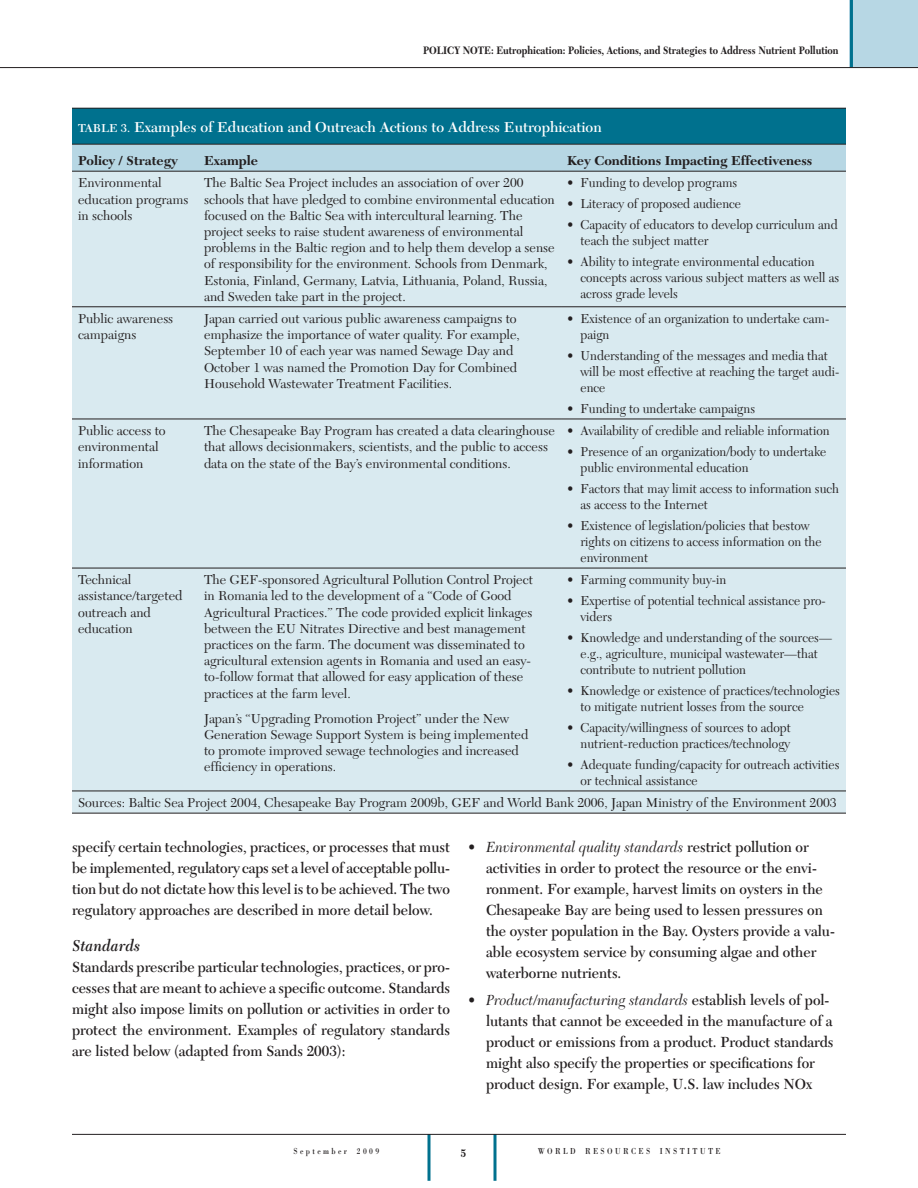
<style>
.page{position:relative;width:918px;height:1188px;background:#fff}
.page>*{position:absolute;margin:0;border:0;box-sizing:border-box;transform-origin:0 0}
.t1{font:italic 600 16.5px "New Caledonia";color:#231f20;scale:.95 1}
.t2{font:600 15.3px/21px "New Caledonia";color:#231f20;text-align:justify;scale:.95 1}
.t3{font:600 15px "New Caledonia";color:#fff}
.t4{font:13.5px/16.2px "New Caledonia";color:#231f20}
.t5{font:13.5px/16.2px "New Caledonia";color:#231f20;scale:.95 1}
.t6{font:700 13.5px "New Caledonia";letter-spacing:-.005em;color:#231f20}
.t7{font:700 11.25px "New Caledonia";color:#231f20;scale:.85 1}
.t8{font:9px "Bodoni Std";letter-spacing:.31em;color:#231f20;scale:.85 1}
.s1{font-size:12px}
.s2{font-weight:400;font-style:italic}
</style>
<div class="page">
<div style="left:850px;top:0;width:68px;height:67px;background:#b7d7e4"></div>
<hr style="left:850px;top:0;width:3px;height:67px;background:#00718e">
<hr style="left:0;top:67px;width:918px;height:1px;background:#231f20">
<hr style="left:428px;top:1134px;width:2px;height:47px;background:#00718e">
<hr style="left:494px;top:1134px;width:2px;height:47px;background:#00718e">
<hr style="left:72px;top:1134px;width:774px;height:1px;background:#231f20">
<div style="left:72px;top:108px;width:774px;height:36px;background:#00718e"></div>
<div style="left:72px;top:145px;width:774px;height:26px;background:#b7d7e4"></div>
<div style="left:72px;top:172px;width:774px;height:641px;background:#d9eaf0"></div>
<hr style="left:72px;top:108px;width:126px;height:1px;background:#231f20">
<hr style="left:198px;top:108px;width:363px;height:1px;background:#231f20">
<hr style="left:561px;top:108px;width:285px;height:1px;background:#231f20">
<hr style="left:72px;top:144px;width:126px;height:1px;background:#231f20">
<hr style="left:198px;top:144px;width:363px;height:1px;background:#231f20">
<hr style="left:561px;top:144px;width:285px;height:1px;background:#231f20">
<hr style="left:72px;top:171px;width:126px;height:1px;background:#231f20">
<hr style="left:198px;top:171px;width:363px;height:1px;background:#231f20">
<hr style="left:561px;top:171px;width:285px;height:1px;background:#231f20">
<hr style="left:72px;top:307px;width:126px;height:1px;background:#231f20">
<hr style="left:198px;top:307px;width:363px;height:1px;background:#231f20">
<hr style="left:561px;top:307px;width:285px;height:1px;background:#231f20">
<hr style="left:72px;top:419px;width:126px;height:1px;background:#231f20">
<hr style="left:198px;top:419px;width:363px;height:1px;background:#231f20">
<hr style="left:561px;top:419px;width:285px;height:1px;background:#231f20">
<hr style="left:72px;top:568px;width:126px;height:1px;background:#231f20">
<hr style="left:198px;top:568px;width:363px;height:1px;background:#231f20">
<hr style="left:561px;top:568px;width:285px;height:1px;background:#231f20">
<hr style="left:72px;top:791px;width:126px;height:1px;background:#231f20">
<hr style="left:198px;top:791px;width:363px;height:1px;background:#231f20">
<hr style="left:561px;top:791px;width:285px;height:1px;background:#231f20">
<hr style="left:72px;top:813px;width:126px;height:1px;background:#231f20">
<hr style="left:198px;top:813px;width:363px;height:1px;background:#231f20">
<hr style="left:561px;top:813px;width:285px;height:1px;background:#231f20">
<p class="t7" style="left:423px;top:43px;width:65px">POLICY NOTE</p>
<p class="t7" style="left:491px;top:43px;width:410px">: Eutrophication: Policies, Actions, and Strategies to Address Nutrient Pollution</p>
<p class="t3" style="left:78px;top:118px;width:525px"><span class="s1">Tab le 3.</span> Examples of Education and Outreach Actions to Address Eutrophication</p>
<p class="t6" style="left:78px;top:153px;width:102px">Policy / Strategy</p>
<p class="t6" style="left:204px;top:153px;width:56px">Example</p>
<p class="t6" style="left:567px;top:153px;width:247px">Key Conditions Impacting Effectiveness</p>
<p class="t4" style="left:78px;top:175px;width:112px">Environmental education programs in schools</p>
<p class="t4" style="left:204px;top:175px;width:352px">The Baltic Sea Project includes an association of over 200 schools that have pledged to combine environmental education focused on the Baltic Sea with intercultural learning. The project seeks to raise student awareness of environmental problems in the Baltic region and to help them develop a sense of responsibility for the environment. Schools from Denmark, Estonia, Finland, Germany, Latvia, Lithuania, Poland, Russia, and Sweden take part in the project.</p>
<p class="t5" style="left:567px;top:175px;width:181px">• Funding to develop programs</p>
<p class="t5" style="left:567px;top:196px;width:185px">• Literacy of proposed audience</p>
<p class="t5" style="left:581px;top:217px;width:272px;text-indent:-14px">• Capacity of educators to develop curriculum and teach the subject matter</p>
<p class="t5" style="left:581px;top:253px;width:274px;text-indent:-14px">• Ability to integrate environmental education concepts across various subject matters as well as across grade levels</p>
<p class="t4" style="left:78px;top:311px;width:97px">Public awareness campaigns</p>
<p class="t4" style="left:204px;top:311px;width:318px">Japan carried out various public awareness campaigns to emphasize the importance of water quality. For example, September 10 of each year was named Sewage Day and October 1 was named the Promotion Day for Combined Household Wastewater Treatment Facilities.</p>
<p class="t5" style="left:581px;top:311px;width:263px;text-indent:-14px">• Existence of an organization to undertake cam&shy;paign</p>
<p class="t5" style="left:581px;top:348px;width:274px;text-indent:-14px">• Understanding of the messages and media that will be most effective at reaching the target audi&shy;ence</p>
<p class="t5" style="left:567px;top:401px;width:200px">• Funding to undertake campaigns</p>
<p class="t4" style="left:78px;top:423px;width:89px">Public access to environmental information</p>
<p class="t4" style="left:204px;top:423px;width:353px">The Chesapeake Bay Program has created a data clearinghouse that allows decisionmakers, scientists, and the public to access data on the state of the Bay’s environmental conditions.</p>
<p class="t5" style="left:567px;top:423px;width:278px">• Availability of credible and reliable information</p>
<p class="t5" style="left:581px;top:444px;width:260px;text-indent:-14px">• Presence of an organization/body to undertake public environmental education</p>
<p class="t5" style="left:581px;top:480px;width:274px;text-indent:-14px">• Factors that may limit access to information such as access to the Internet</p>
<p class="t5" style="left:581px;top:517px;width:255px;text-indent:-14px">• Existence of legislation/policies that bestow rights on citizens to access information on the environment</p>
<p class="t5" style="left:567px;top:572px;width:169px">• Farming community buy-in</p>
<p class="t5" style="left:581px;top:593px;width:260px;text-indent:-14px">• Expertise of potential technical assistance pro&shy;viders</p>
<p class="t5" style="left:581px;top:630px;width:266px;text-indent:-14px">• Knowledge and understanding of the sources— e.g., agriculture, municipal wastewater—that contribute to nutrient pollution</p>
<p class="t5" style="left:581px;top:683px;width:275px;text-indent:-14px">• Knowledge or existence of practices/technologies to mitigate nutrient losses from the source</p>
<p class="t5" style="left:567px;top:720px;width:237px;text-align:right">• Capacity/willingness of sources to adopt nutrient-reduction practices/technology</p>
<p class="t5" style="left:581px;top:756px;width:274px;text-indent:-14px">• Adequate funding/capacity for outreach activities or technical assistance</p>
<p class="t4" style="left:78px;top:795px;width:760px">Sources: Baltic Sea Project 2004, Chesapeake Bay Program 2009b, GEF and World Bank 2006, Japan Ministry of the Environment 2003</p>
<p class="t4" style="left:78px;top:572px;width:106px">Technical assistance/targeted outreach and education</p>
<p class="t4" style="left:204px;top:572px;width:331px">The GEF-sponsored Agricultural Pollution Control Project in Romania led to the development of a “Code of Good Agricultural Practices.” The code provided explicit linkages between the EU Nitrates Directive and best management practices on the farm. The document was disseminated to agricultural extension agents in Romania and used an easy&shy;to-follow format that allowed for easy application of these practices at the farm level.</p>
<p class="t4" style="left:204px;top:711px;width:326px">Japan’s “Upgrading Promotion Project” under the New Generation Sewage Support System is being implemented to promote improved sewage technologies and increased efficiency in operations.</p>
<p class="t2" style="left:72px;top:837px;width:399px">specify certain technologies, practices, or processes that must be implemented, regulatory caps set a level of acceptable pollu&shy;tion but do not dictate how this level is to be achieved. The two regulatory approaches are described in more detail below.</p>
<p class="t1" style="left:72px;top:936px;width:74px">Standards</p>
<p class="t2" style="left:72px;top:957px;width:400px">Standards prescribe particular technologies, practices, or pro&shy;cesses that are meant to achieve a specific outcome. Standards might also impose limits on pollution or activities in order to protect the environment. Examples of regulatory standards are listed below (adapted from Sands 2003):</p>
<p class="t2" style="left:486px;top:837px;width:369px;text-align:left;text-indent:-18px">• <span class="s2">Environmental quality standards</span> restrict pollution or activities in order to protect the resource or the envi&shy;ronment. For example, harvest limits on oysters in the Chesapeake Bay are being used to lessen pressures on the oyster population in the Bay. Oysters provide a valu&shy;able ecosystem service by consuming algae and other waterborne nutrients.</p>
<p class="t2" style="left:486px;top:990px;width:367px;text-align:left;text-indent:-18px">• <span class="s2">Product/manufacturing standards</span> establish levels of pol&shy;lutants that cannot be exceeded in the manufacture of a product or emissions from a product. Product standards might also specify the properties or specifications for product design. For example, U.S. law includes NOx</p>
<p class="t8" style="left:293px;top:1146px;width:103px">S EPTEMBER 2009</p>
<p class="t7" style="left:461px;top:1146px;width:8px">5</p>
<p class="t8" style="left:538px;top:1146px;width:217px">WORLD RESOURCES INSTITUTE</p>
</div>
